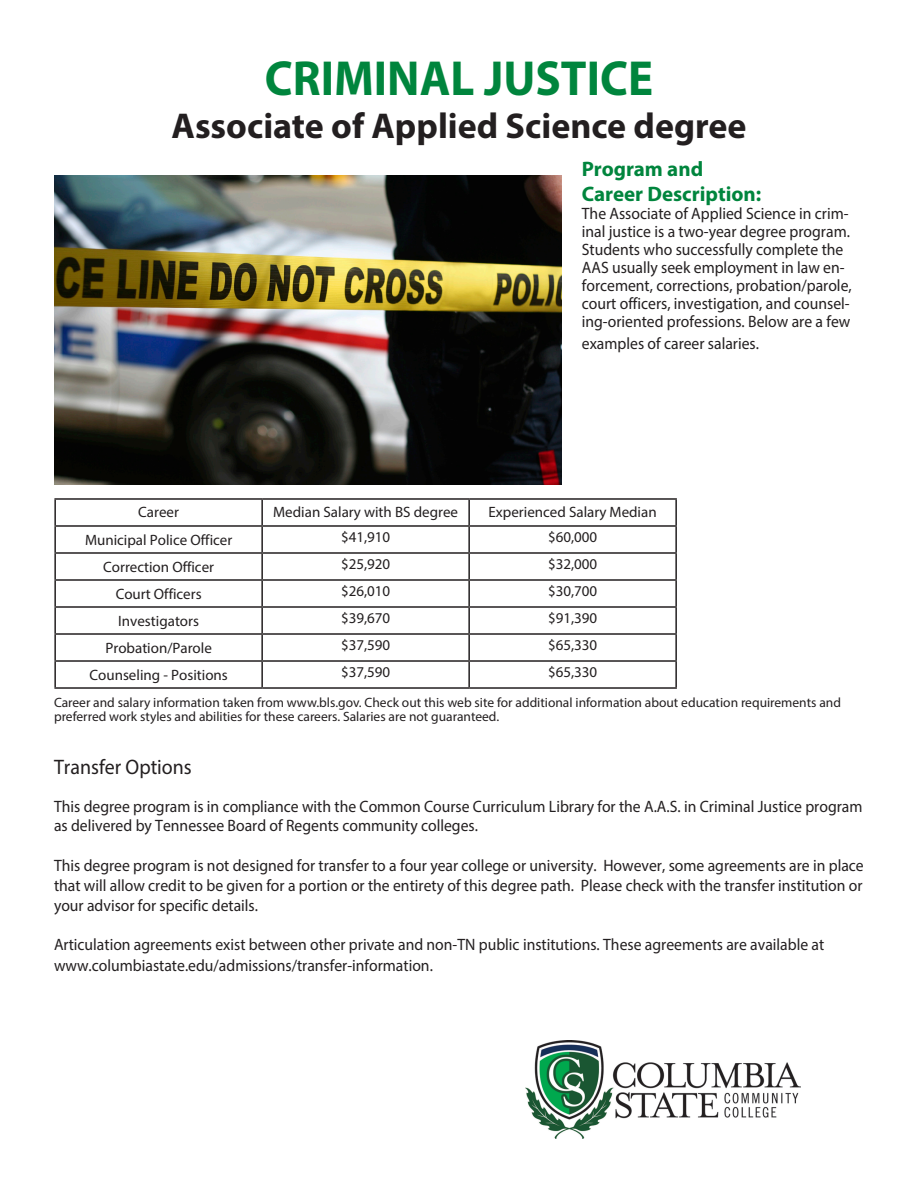
<style>
.page{position:relative;width:918px;height:1188px;background:#fff}
.page>*{position:absolute;margin:0;border:0;box-sizing:border-box;transform-origin:0 0}
.t1{font:700 49.5px "Myriad Pro";color:#00853d;scale:.95 1}
.t2{font:700 36px "Myriad Pro";color:#231f20}
.t3{font:700 21px "Myriad Pro";color:#00853d}
.t4{font:21px "Myriad Pro";color:#231f20;scale:.95 1}
.t5{font:16.5px/18px "Myriad Pro";color:#231f20;scale:.95 1}
.t6{font:15px "Myriad Pro";color:#231f20}
.t7{font:13.5px/13.5px "Myriad Pro";color:#231f20}
</style>
<div class="page">
<hr style="left:54px;top:498px;width:208px;height:2px;background:#231f20">
<hr style="left:54px;top:500px;width:2px;height:25px;background:#231f20">
<hr style="left:262px;top:498px;width:207px;height:2px;background:#231f20">
<hr style="left:261px;top:500px;width:2px;height:25px;background:#231f20">
<hr style="left:469px;top:498px;width:208px;height:2px;background:#231f20">
<hr style="left:468px;top:500px;width:2px;height:25px;background:#231f20">
<hr style="left:675px;top:500px;width:2px;height:25px;background:#231f20">
<hr style="left:54px;top:525px;width:208px;height:2px;background:#231f20">
<hr style="left:54px;top:527px;width:2px;height:25px;background:#231f20">
<hr style="left:262px;top:525px;width:207px;height:2px;background:#231f20">
<hr style="left:261px;top:527px;width:2px;height:25px;background:#231f20">
<hr style="left:469px;top:525px;width:208px;height:2px;background:#231f20">
<hr style="left:468px;top:527px;width:2px;height:25px;background:#231f20">
<hr style="left:675px;top:527px;width:2px;height:25px;background:#231f20">
<hr style="left:54px;top:552px;width:208px;height:2px;background:#231f20">
<hr style="left:54px;top:554px;width:2px;height:25px;background:#231f20">
<hr style="left:262px;top:552px;width:207px;height:2px;background:#231f20">
<hr style="left:261px;top:554px;width:2px;height:25px;background:#231f20">
<hr style="left:469px;top:552px;width:208px;height:2px;background:#231f20">
<hr style="left:468px;top:554px;width:2px;height:25px;background:#231f20">
<hr style="left:675px;top:554px;width:2px;height:25px;background:#231f20">
<hr style="left:54px;top:579px;width:208px;height:2px;background:#231f20">
<hr style="left:54px;top:581px;width:2px;height:25px;background:#231f20">
<hr style="left:262px;top:579px;width:207px;height:2px;background:#231f20">
<hr style="left:261px;top:581px;width:2px;height:25px;background:#231f20">
<hr style="left:469px;top:579px;width:208px;height:2px;background:#231f20">
<hr style="left:468px;top:581px;width:2px;height:25px;background:#231f20">
<hr style="left:675px;top:581px;width:2px;height:25px;background:#231f20">
<hr style="left:54px;top:606px;width:208px;height:2px;background:#231f20">
<hr style="left:54px;top:608px;width:2px;height:25px;background:#231f20">
<hr style="left:262px;top:606px;width:207px;height:2px;background:#231f20">
<hr style="left:261px;top:608px;width:2px;height:25px;background:#231f20">
<hr style="left:469px;top:606px;width:208px;height:2px;background:#231f20">
<hr style="left:468px;top:608px;width:2px;height:25px;background:#231f20">
<hr style="left:675px;top:608px;width:2px;height:25px;background:#231f20">
<hr style="left:54px;top:633px;width:208px;height:2px;background:#231f20">
<hr style="left:54px;top:635px;width:2px;height:25px;background:#231f20">
<hr style="left:262px;top:633px;width:207px;height:2px;background:#231f20">
<hr style="left:261px;top:635px;width:2px;height:25px;background:#231f20">
<hr style="left:469px;top:633px;width:208px;height:2px;background:#231f20">
<hr style="left:468px;top:635px;width:2px;height:25px;background:#231f20">
<hr style="left:675px;top:635px;width:2px;height:25px;background:#231f20">
<hr style="left:54px;top:660px;width:208px;height:2px;background:#231f20">
<hr style="left:54px;top:662px;width:2px;height:25px;background:#231f20">
<hr style="left:262px;top:660px;width:207px;height:2px;background:#231f20">
<hr style="left:261px;top:662px;width:2px;height:25px;background:#231f20">
<hr style="left:469px;top:660px;width:208px;height:2px;background:#231f20">
<hr style="left:468px;top:662px;width:2px;height:25px;background:#231f20">
<hr style="left:675px;top:662px;width:2px;height:25px;background:#231f20">
<hr style="left:54px;top:687px;width:208px;height:2px;background:#231f20">
<hr style="left:262px;top:687px;width:207px;height:2px;background:#231f20">
<hr style="left:469px;top:687px;width:208px;height:2px;background:#231f20">
<img style="left:54px;top:176px;width:508px;height:309px">
<img style="left:526px;top:1040px;width:275px;height:99px">
<p class="t1" style="left:265px;top:46px;width:410px">CRIMINAL JUSTICE</p>
<p class="t2" style="left:172px;top:102px;width:576px">Associate of Applied Science degree</p>
<p class="t3" style="left:582px;top:155px;width:123px">Program and</p>
<p class="t3" style="left:582px;top:180px;width:181px">Career Description:</p>
<p class="t5" style="left:582px;top:204px;width:286px">The Associate of Applied Science in crim&shy;inal justice is a two-year degree program.<br>Students who successfully complete the AAS usually seek employment in law en&shy;forcement, corrections, probation/parole, court officers, investigation, and counsel&shy;ing-oriented professions. Below are a few</p>
<p class="t5" style="left:582px;top:334px;width:188px">examples of career salaries.</p>
<p class="t6" style="left:138px;top:503px;width:42px">Career</p>
<p class="t6" style="left:273px;top:503px;width:186px">Median Salary with BS degree</p>
<p class="t6" style="left:489px;top:503px;width:170px">Experienced Salary Median</p>
<p class="t6" style="left:85px;top:531px;width:149px">Municipal Police Officer</p>
<p class="t6" style="left:341px;top:528px;width:51px">$41,910</p>
<p class="t6" style="left:548px;top:528px;width:51px">$60,000</p>
<p class="t6" style="left:103px;top:558px;width:112px">Correction Officer</p>
<p class="t6" style="left:341px;top:555px;width:51px">$25,920</p>
<p class="t6" style="left:548px;top:555px;width:51px">$32,000</p>
<p class="t6" style="left:116px;top:585px;width:87px">Court Officers</p>
<p class="t6" style="left:341px;top:582px;width:51px">$26,010</p>
<p class="t6" style="left:548px;top:582px;width:51px">$30,700</p>
<p class="t6" style="left:118px;top:612px;width:82px">Investigators</p>
<p class="t6" style="left:341px;top:609px;width:51px">$39,670</p>
<p class="t6" style="left:548px;top:609px;width:51px">$91,390</p>
<p class="t6" style="left:105px;top:639px;width:108px">Probation/Parole</p>
<p class="t6" style="left:341px;top:636px;width:51px">$37,590</p>
<p class="t6" style="left:548px;top:636px;width:51px">$65,330</p>
<p class="t6" style="left:90px;top:666px;width:140px">Counseling - Positions</p>
<p class="t6" style="left:341px;top:663px;width:51px">$37,590</p>
<p class="t6" style="left:548px;top:663px;width:51px">$65,330</p>
<p class="t7" style="left:54px;top:696px;width:789px">Career and salary information taken from www.bls.gov. Check out this web site for additional information about education requirements and preferred work styles and abilities for these careers. Salaries are not guaranteed.</p>
<p class="t4" style="left:54px;top:754px;width:147px">Transfer Options</p>
<p class="t5" style="left:54px;top:796px;width:853px;line-height:19.8px">This degree program is in compliance with the Common Course Curriculum Library for the A.A.S. in Criminal Justice program as delivered by Tennessee Board of Regents community colleges.</p>
<p class="t5" style="left:54px;top:855px;width:854px;line-height:19.8px;text-align:justify">This degree program is not designed for transfer to a four year college or university. However, some agreements are in place that will allow credit to be given for a portion or the entirety of this degree path. Please check with the transfer institution or your advisor for specific details.</p>
<p class="t5" style="left:54px;top:934px;width:812px;line-height:21px">Articulation agreements exist between other private and non-TN public institutions. These agreements are available at www.columbiastate.edu/admissions/transfer-information.</p>
</div>
